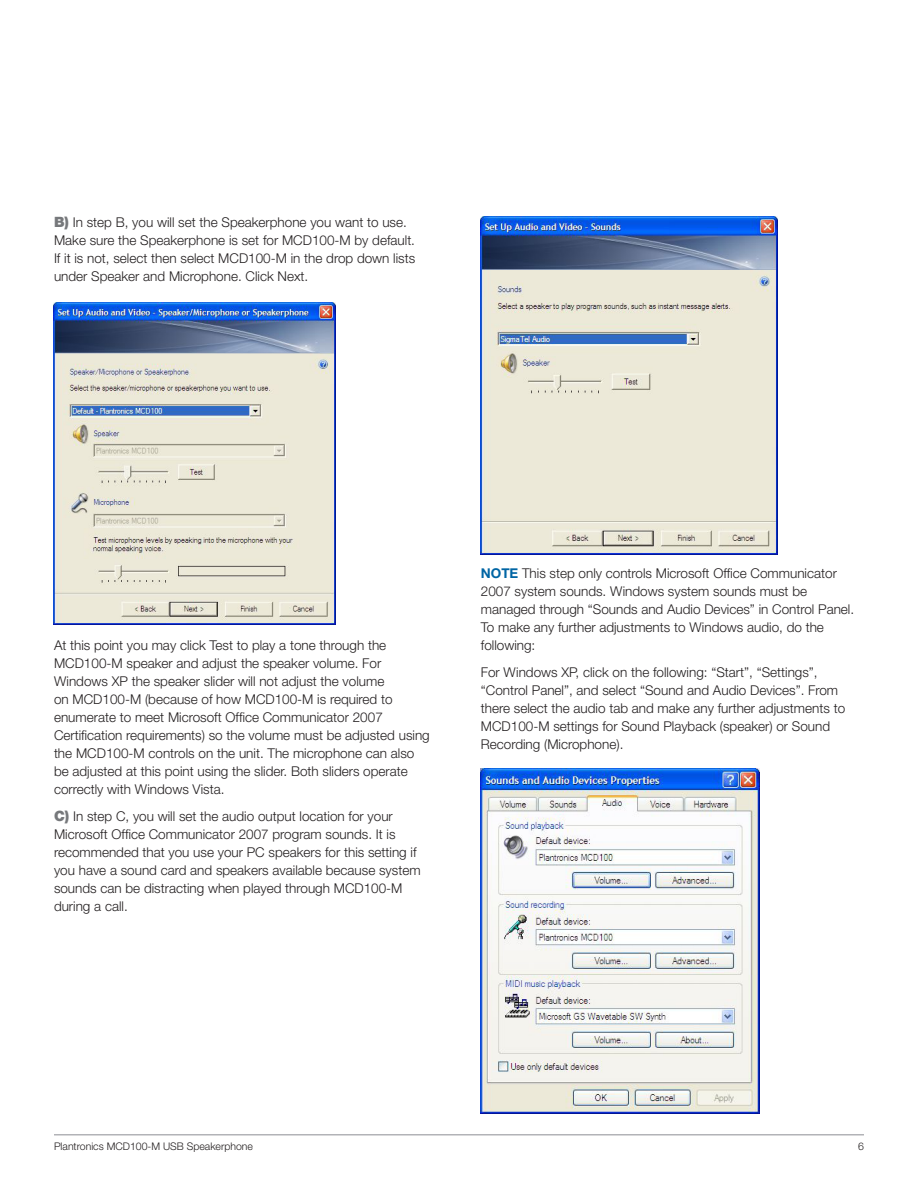
<style>
.page{position:relative;width:918px;height:1188px;background:#fff}
.page>*{position:absolute;margin:0;border:0;box-sizing:border-box;transform-origin:0 0}
.BodyText{font:300 13.5px/18px "Helvetica Neue";color:#231f20}
.BodyText-2{font:700 13.5px "Helvetica Neue";color:#0065a4}
.t1{font:300 10.5px "Helvetica Neue";color:#231f20}
.s1{font-weight:900;font-size:14.25px;color:#76787b}
</style>
<div class="page">
<hr style="left:54px;top:1134px;width:810px;height:2px;background:#b2b3b7">
<img style="left:53px;top:303px;width:282px;height:321px">
<img style="left:481px;top:216px;width:297px;height:339px">
<img style="left:481px;top:768px;width:278px;height:345px">
<p class="BodyText" style="left:54px;top:213px;width:363px"><span class="s1">B)</span> In step B, you will set the Speakerphone you want to use.<br>Make sure the Speakerphone is set for MCD100-M by default.<br>If it is not, select then select MCD100-M in the drop down lists under Speaker and Microphone. Click Next.</p>
<p class="BodyText" style="left:54px;top:636px;width:377px">At this point you may click Test to play a tone through the MCD100-M speaker and adjust the speaker volume. For Windows XP the speaker slider will not adjust the volume<br>on MCD100-M (because of how MCD100-M is required to enumerate to meet Microsoft Office Communicator 2007<br>Certification requirements) so the volume must be adjusted using the MCD100-M controls on the unit. The microphone can also be adjusted at this point using the slider. Both sliders operate correctly with Windows Vista.</p>
<p class="BodyText" style="left:54px;top:807px;width:368px"><span class="s1">C)</span> In step C, you will set the audio output location for your Microsoft Office Communicator 2007 program sounds. It is recommended that you use your PC speakers for this setting if you have a sound card and speakers available because system sounds can be distracting when played through MCD100-M during a call.</p>
<p class="BodyText-2" style="left:481px;top:564px;width:20px">Note</p>
<p class="BodyText" style="left:481px;top:564px;width:375px;text-indent:41px">This step only controls Microsoft Office Communicator 2007 system sounds. Windows system sounds must be managed through “Sounds and Audio Devices” in Control Panel.<br>To make any further adjustments to Windows audio, do the following:</p>
<p class="BodyText" style="left:481px;top:663px;width:366px">For Windows XP, click on the following: “Start”, “Settings”, “Control Panel”, and select “Sound and Audio Devices”. From there select the audio tab and make any further adjustments to MCD100-M settings for Sound Playback (speaker) or Sound Recording (Microphone).</p>
<p class="t1" style="left:54px;top:1140px;width:200px">Plantronics MCD100-M USB Speakerphone</p>
<p class="t1" style="left:858px;top:1140px;width:7px">6</p>
</div>
